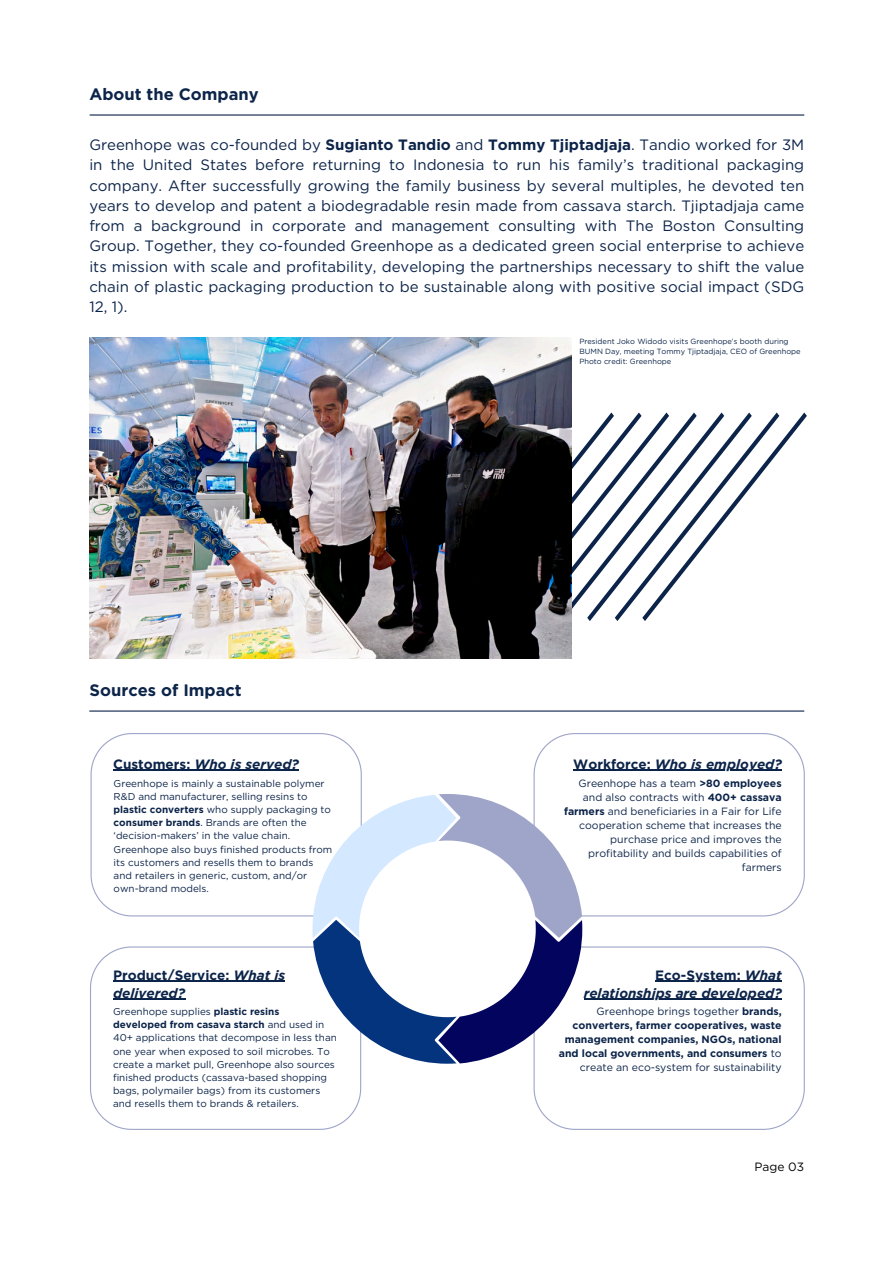
<style>
.page{position:relative;width:894px;height:1264px;background:#fff}
.page>*{position:absolute;margin:0;border:0;box-sizing:border-box;transform-origin:0 0}
.t1{font:700 16.5px "Gotham";color:#0c2449}
.t2{font:15px/20.2px "Gotham";color:#0c2449;text-align:justify}
.t3{font:italic 700 13.5px "Gotham";color:#0c2449}
.t4{font:700 13.5px/18px "Gotham";color:#0c2449}
.t5{font:12px "Gotham";color:#000}
.t6{font:10.5px/14px "Gotham";color:#0c2449;text-align:right}
.t7{font:700 10.5px/14px "Gotham";color:#0c2449;text-align:right}
.t8{font:9.9px/13.2px "Gotham";color:#0c2449}
.t9{font:7.5px/10.1px "Gotham";color:#0c2449}
.s1{font-weight:700}
.s2{font-style:normal}
.s3{font-style:italic}
.s4{font-weight:400}
</style>
<div class="page">
<hr style="left:89px;top:710px;width:715px;height:1px;background:#0c2449">
<svg style="left:90px;top:733px;width:272px;height:183px"></svg>
<svg style="left:90px;top:946px;width:271px;height:183px"></svg>
<svg style="left:533px;top:946px;width:271px;height:183px"></svg>
<hr style="left:655px;top:980px;width:89px;height:1px;background:#0c2449">
<hr style="left:744px;top:980px;width:37px;height:1px;background:#0c2449">
<hr style="left:583px;top:998px;width:198px;height:1px;background:#0c2449">
<hr style="left:113px;top:980px;width:120px;height:1px;background:#0c2449">
<hr style="left:233px;top:980px;width:52px;height:1px;background:#0c2449">
<hr style="left:113px;top:998px;width:72px;height:1px;background:#0c2449">
<svg style="left:533px;top:733px;width:271px;height:183px"></svg>
<svg style="left:312px;top:794px;width:270px;height:269px"></svg>
<hr style="left:113px;top:769px;width:81px;height:1px;background:#0c2449">
<hr style="left:194px;top:769px;width:105px;height:1px;background:#0c2449">
<hr style="left:573px;top:769px;width:81px;height:1px;background:#0c2449">
<hr style="left:654px;top:769px;width:127px;height:1px;background:#0c2449">
<hr style="left:90px;top:114px;width:714px;height:2px;background:#0c2449">
<svg style="left:571px;top:412px;width:235px;height:208px"></svg>
<img style="left:89px;top:338px;width:482px;height:320px">
<h3 class="t1" style="left:89px;top:84px;width:171px">About the Company</h3>
<h4 class="t2" style="left:89px;top:134px;width:716px">Greenhope was co-founded by <span class="s1">Sugianto Tandio</span> and <span class="s1">Tommy Tjiptadjaja</span>. Tandio worked for 3M in the United States before returning to Indonesia to run his family’s traditional packaging company. After successfully growing the family business by several multiples, he devoted ten years to develop and patent a biodegradable resin made from cassava starch. Tjiptadjaja came from a background in corporate and management consulting with The Boston Consulting Group. Together, they co-founded Greenhope as a dedicated green social enterprise to achieve its mission with scale and profitability, developing the partnerships necessary to shift the value chain of plastic packaging production to be sustainable along with positive social impact (SDG 12, 1).</h4>
<p class="t9" style="left:579px;top:337px;width:223px">President Joko Widodo visits Greenhope’s booth during<br>BUMN Day, meeting Tommy Tjiptadjaja, CEO of Greenhope<br>Photo credit: Greenhope</p>
<h1 class="t1" style="left:90px;top:679px;width:153px">Sources of Impact</h1>
<h5 class="t3" style="left:113px;top:755px;width:187px"><span class="s2">Customers:</span> Who is served?</h5>
<p class="t3" style="left:573px;top:755px;width:210px"><span class="s2">Workforce:</span> Who is employed?</p>
<p class="t8" style="left:114px;top:776px;width:220px">Greenhope is mainly a sustainable polymer R&amp;D and manufacturer, selling resins to <span class="s1">plastic converters</span> who supply packaging to <span class="s1">consumer brands</span>. Brands are often the ‘decision-makers’ in the value chain.<br>Greenhope also buys finished products from its customers and resells them to brands and retailers in generic, custom, and/or</p>
<h1 class="t8" style="left:114px;top:882px;width:97px">own-brand models.</h1>
<h3 class="t4" style="left:113px;top:965px;width:174px">Product/Service: <span class="s3">What is delivered?</span></h3>
<h5 class="t8" style="left:113px;top:1004px;width:225px">Greenhope supplies <span class="s1">plastic resins<br>developed from casava starch</span> and used in 40+ applications that decompose in less than one year when exposed to soil microbes. To create a market pull, Greenhope also sources finished products (cassava-based shopping bags, polymailer bags) from its customers and resells them to brands &amp; retailers.</h5>
<h3 class="t6" style="left:564px;top:776px;width:219px">Greenhope has a team <span class="s1">&gt;80 employees </span>and also contracts with <span class="s1">400+ cassava farmers</span> and beneficiaries in a Fair for Life cooperation scheme that increases the purchase price and improves the profitability and builds capabilities of farmers</h3>
<p class="t4" style="left:655px;top:965px;width:128px">Eco-System: <span class="s3">What</span></p>
<p class="t3" style="left:583px;top:984px;width:199px">relationships are developed?</p>
<h5 class="t7" style="left:558px;top:1004px;width:224px"><span class="s4">Greenhope brings together</span> brands, converters, farmer cooperatives, waste management companies, NGOs, national and local governments, and consumers <span class="s4">to create an eco-system for sustainability</span></h5>
<p class="t5" style="left:754px;top:1159px;width:51px">Page 03</p>
</div>
